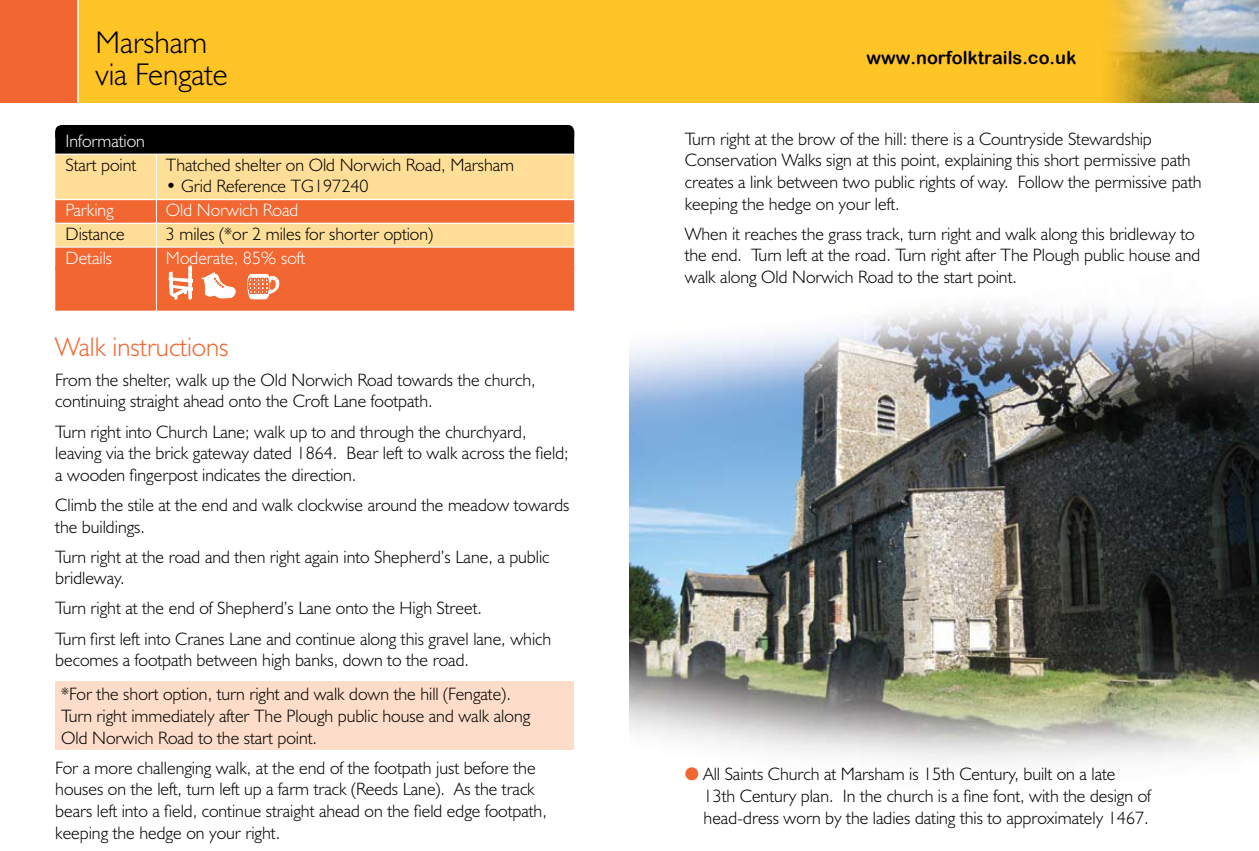
<style>
.page{position:relative;width:1259px;height:851px;background:#fff}
.page>*{position:absolute;margin:0;border:0;box-sizing:border-box;transform-origin:0 0}
.t1{font:300 31.5px/31.5px "Humanist 521 BT";color:#000}
.t2{font:300 27px "Humanist 521 BT";color:#f26631}
.t3{font:300 18px/21.6px "Humanist 521 BT";color:#000}
.t4{font:300 18px "Humanist 521 BT";color:#fff}
.t5{font:18px "Arial Rounded MT Bold";color:#000}
.s1{color:#f26631}
</style>
<div class="page">
<div style="left:0;top:0;width:629px;height:102px;background:#ffc425"></div>
<div style="left:0;top:0;width:79px;height:102px;background:#f26631"></div>
<div style="left:55px;top:125px;width:519px;height:18px;background:#000;border-radius:6px"></div>
<div style="left:55px;top:131px;width:519px;height:23px;background:#000"></div>
<div style="left:55px;top:155px;width:519px;height:22px;background:#ffde97"></div>
<div style="left:55px;top:176px;width:519px;height:23px;background:#ffde97"></div>
<div style="left:55px;top:200px;width:519px;height:23px;background:#f26631"></div>
<div style="left:55px;top:224px;width:519px;height:22px;background:#ffde97"></div>
<div style="left:55px;top:248px;width:519px;height:22px;background:#f26631"></div>
<div style="left:55px;top:267px;width:519px;height:44px;background:#f26631"></div>
<hr style="left:156px;top:155px;width:1px;height:157px;background:#fff">
<div style="left:55px;top:680px;width:519px;height:69px;background:#fdddc9"></div>
<svg style="left:201px;top:272px;width:35px;height:27px"></svg>
<svg style="left:247px;top:273px;width:33px;height:26px"></svg>
<div style="left:629px;top:0;width:630px;height:102px;background:#ffc425"></div>
<img style="left:1109px;top:0;width:150px;height:102px">
<img style="left:629px;top:305px;width:630px;height:458px">
<svg style="left:169px;top:266px;width:24px;height:33px"></svg>
<h1 class="t1" style="left:95px;top:26px;width:134px">Marsham via Fengate</h1>
<p class="t4" style="left:66px;top:130px;width:81px">Information</p>
<p class="t3" style="left:66px;top:153px;width:72px">Start point</p>
<p class="t3" style="left:166px;top:153px;width:350px">Thatched shelter on Old Norwich Road, Marsham</p>
<p class="t3" style="left:166px;top:175px;width:204px">• Grid Reference TG197240</p>
<p class="t4" style="left:66px;top:199px;width:50px">Parking</p>
<p class="t4" style="left:166px;top:199px;width:134px">Old Norwich Road</p>
<p class="t3" style="left:66px;top:223px;width:61px">Distance</p>
<p class="t3" style="left:166px;top:223px;width:269px">3 miles (*or 2 miles for shorter option)</p>
<p class="t4" style="left:66px;top:246px;width:48px">Details</p>
<p class="t4" style="left:166px;top:246px;width:141px">Moderate, 85% soft</p>
<p class="t5" style="left:866px;top:47px;width:211px">www.norfolktrails.co.uk</p>
<p class="t3" style="left:685px;top:128px;width:518px">Turn right at the brow of the hill: there is a Countryside Stewardship Conservation Walks sign at this point, explaining this short permissive path creates a link between two public rights of way. Follow the permissive path keeping the hedge on your left.</p>
<p class="t3" style="left:685px;top:222px;width:517px">When it reaches the grass track, turn right and walk along this bridleway to the end. Turn left at the road. Turn right after The Plough public house and walk along Old Norwich Road to the start point.</p>
<h2 class="t2" style="left:55px;top:330px;width:175px">Walk instructions</h2>
<p class="t3" style="left:55px;top:368px;width:482px">From the shelter, walk up the Old Norwich Road towards the church, continuing straight ahead onto the Croft Lane footpath.</p>
<p class="t3" style="left:55px;top:420px;width:515px">Turn right into Church Lane; walk up to and through the churchyard, leaving via the brick gateway dated 1864. Bear left to walk across the field; a wooden fingerpost indicates the direction.</p>
<p class="t3" style="left:55px;top:493px;width:515px">Climb the stile at the end and walk clockwise around the meadow towards the buildings.</p>
<p class="t3" style="left:55px;top:545px;width:496px">Turn right at the road and then right again into Shepherd’s Lane, a public bridleway.</p>
<p class="t3" style="left:55px;top:592px;width:497px;line-height:30.2px">Turn right at the end of Shepherd’s Lane onto the High Street.<br>Turn first left into Cranes Lane and continue along this gravel lane, which</p>
<p class="t3" style="left:61px;top:642px;width:451px;line-height:34.3px;text-indent:-6px">becomes a footpath between high banks, down to the road.<br>*For the short option, turn right and walk down the hill (Fengate).</p>
<p class="t3" style="left:61px;top:704px;width:470px">Turn right immediately after The Plough public house and walk along<br>Old Norwich Road to the start point.</p>
<p class="t3" style="left:55px;top:756px;width:493px">For a more challenging walk, at the end of the footpath just before the houses on the left, turn left up a farm track (Reeds Lane). As the track bears left into a field, continue straight ahead on the field edge footpath, keeping the hedge on your right.</p>
<p class="t3" style="left:703px;top:763px;width:449px;text-indent:-19px"><span class="s1">●</span> All Saints Church at Marsham is 15th Century, built on a late<br>13th Century plan. In the church is a fine font, with the design of head-dress worn by the ladies dating this to approximately 1467.</p>
</div>
